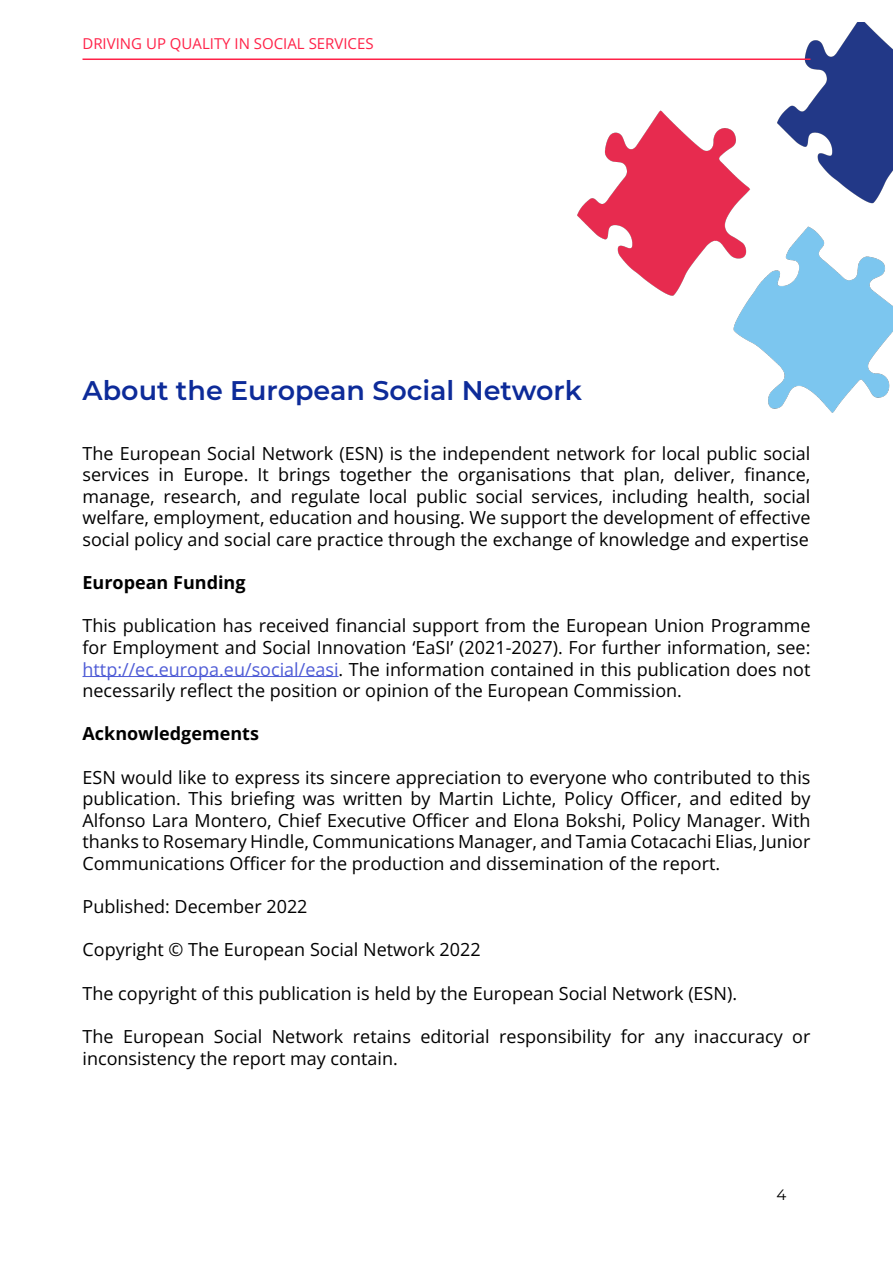
<style>
.page{position:relative;width:893px;height:1263px;background:#fff}
.page>*{position:absolute;margin:0;border:0;box-sizing:border-box;transform-origin:0 0}
.t1{font:600 27px "Montserrat";color:#0d2b99}
.t2{font:18px/21.6px "Open Sans";color:#000;text-align:justify}
.t3{font:700 18px "Open Sans";color:#000}
.t4{font:15px "Open Sans";color:#ff2248}
.t5{font:15px "Montserrat";color:#000}
.s1{color:#4f5cd6}
</style>
<div class="page">
<img style="left:578px;top:23px;width:315px;height:390px">
<hr style="left:82px;top:676px;width:257px;height:1px;background:#4f5cd6">
<hr style="left:82px;top:59px;width:728px;height:1px;background:#ff2248">
<p class="t4" style="left:82px;top:33px;width:293px">DRIVING UP QUALITY IN SOCIAL SERVICES</p>
<h1 class="t1" style="left:82px;top:371px;width:501px">About the European Social Network</h1>
<p class="t2" style="left:82px;top:442px;width:729px">The European Social Network (ESN) is the independent network for local public social services in Europe. It brings together the organisations that plan, deliver, finance, manage, research, and regulate local public social services, including health, social welfare, employment, education and housing. We support the development of effective social policy and social care practice through the exchange of knowledge and expertise</p>
<p class="t3" style="left:82px;top:570px;width:165px">European Funding</p>
<p class="t2" style="left:82px;top:615px;width:729px">This publication has received financial support from the European Union Programme for Employment and Social Innovation ‘EaSI’ (2021-2027). For further information, see: <span class="s1">http://ec.europa.eu/social/easi</span>. The information contained in this publication does not necessarily reflect the position or opinion of the European Commission.</p>
<p class="t3" style="left:82px;top:722px;width:178px">Acknowledgements</p>
<p class="t2" style="left:82px;top:766px;width:729px">ESN would like to express its sincere appreciation to everyone who contributed to this publication. This briefing was written by Martin Lichte, Policy Officer, and edited by Alfonso Lara Montero, Chief Executive Officer and Elona Bokshi, Policy Manager. With thanks to Rosemary Hindle, Communications Manager, and Tamia Cotacachi Elias, Junior Communications Officer for the production and dissemination of the report.</p>
<p class="t2" style="left:82px;top:895px;width:227px">Published: December 2022</p>
<p class="t2" style="left:82px;top:939px;width:400px">Copyright © The European Social Network 2022</p>
<p class="t2" style="left:82px;top:982px;width:656px">The copyright of this publication is held by the European Social Network (ESN).</p>
<p class="t2" style="left:82px;top:1025px;width:729px">The European Social Network retains editorial responsibility for any inaccuracy or inconsistency the report may contain.</p>
<p class="t5" style="left:776px;top:1184px;width:11px">4</p>
</div>
